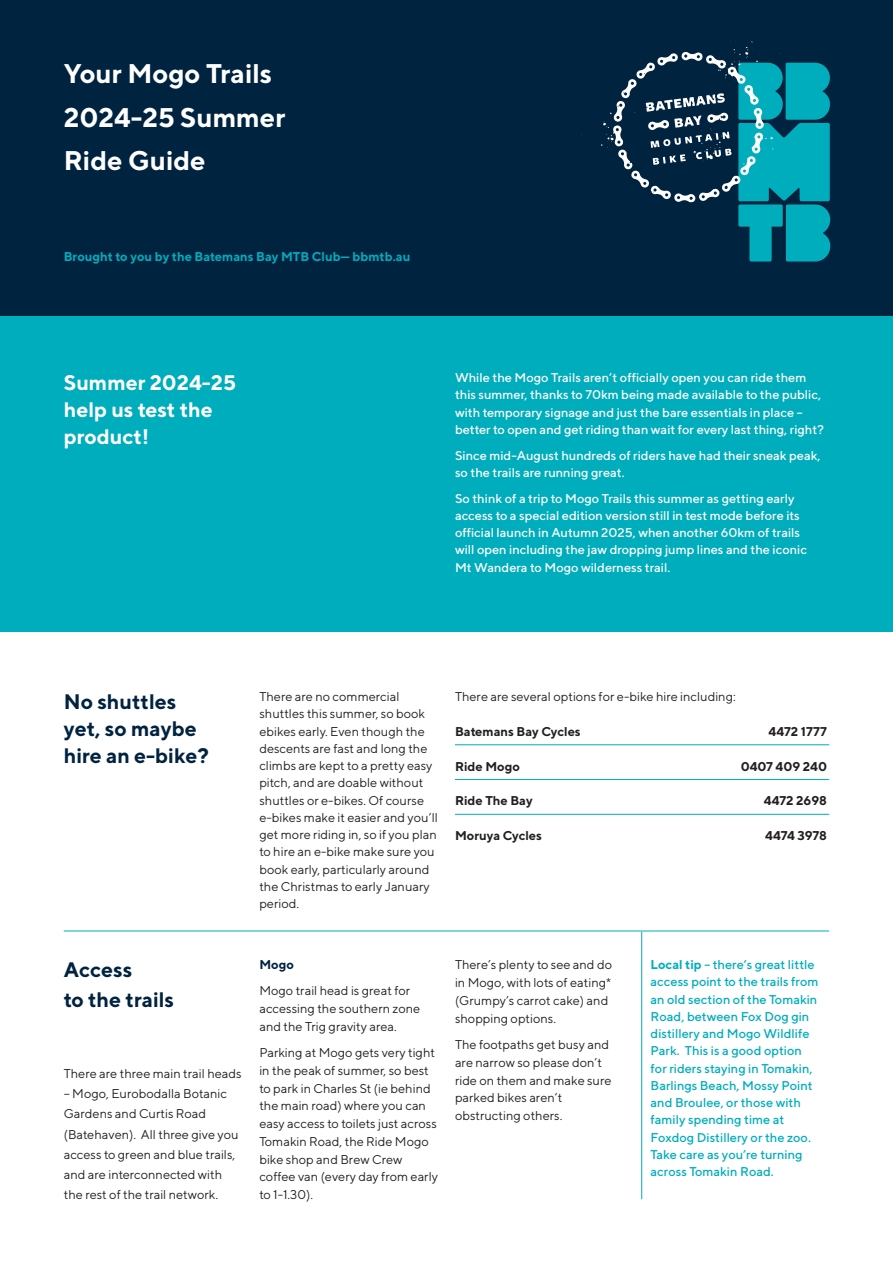
<style>
.page{position:relative;width:893px;height:1263px;background:#fff}
.page>*{position:absolute;margin:0;border:0;box-sizing:border-box;transform-origin:0 0}
.text{font:700 27px "TT Norms";color:#fff}
.head_2{font:700 21px/27px "TT Norms";color:#002340}
.head_1{font:700 21px/27px "TT Norms";color:#fff}
.head_1-2{font:700 21px/30px "TT Norms";color:#002340}
.text-2{font:12.75px/17.2px "TT Norms";color:#231f20}
.text-3{font:500 12.75px/17.2px "TT Norms";color:#fff}
.head_2-2{font:500 12.75px/17.2px "TT Norms";color:#00adbc}
.text-4{font:700 12.75px "TT Norms";color:#231f20}
.text-5{font:700 12.75px "TT Norms";color:#00adbc}
.head_2-3{font:700 12.75px "TT Norms";color:#002340}
.s1{font-weight:700}
</style>
<div class="page">
<div style="left:0;top:0;width:893px;height:316px;background:#002340"></div>
<hr style="left:64px;top:931px;width:765px;height:1px;background:#00adbc">
<div style="left:0;top:316px;width:893px;height:315px;background:#00adbc"></div>
<hr style="left:455px;top:744px;width:374px;height:1px;background:#00adbc">
<hr style="left:455px;top:779px;width:374px;height:1px;background:#00adbc">
<hr style="left:455px;top:814px;width:374px;height:1px;background:#00adbc">
<svg style="left:601px;top:41px;width:229px;height:220px"></svg>
<hr style="left:641px;top:932px;width:1px;height:267px;background:#00adbc">
<p class="text" style="left:64px;top:57px;width:210px">Your Mogo Trails</p>
<p class="text" style="left:64px;top:100px;width:223px">2024-25 Summer</p>
<p class="text" style="left:64px;top:143px;width:143px">Ride Guide</p>
<p class="text-5" style="left:64px;top:249px;width:348px">Brought to you by the Batemans Bay MTB Club— bbmtb.au</p>
<p class="head_1" style="left:64px;top:369px;width:174px">Summer 2024-25 help us test the product!</p>
<p class="text-3" style="left:455px;top:369px;width:371px">While the Mogo Trails aren’t officially open you can ride them this summer, thanks to 70km being made available to the public, with temporary signage and just the bare essentials in place – better to open and get riding than wait for every last thing, right?</p>
<p class="text-3" style="left:455px;top:446px;width:367px">Since mid-August hundreds of riders have had their sneak peak, so the trails are running great.</p>
<p class="text-3" style="left:455px;top:489px;width:353px">So think of a trip to Mogo Trails this summer as getting early access to a special edition version still in test mode before its official launch in Autumn 2025, when another 60km of trails will open including the jaw dropping jump lines and the iconic Mt Wandera to Mogo wilderness trail.</p>
<p class="head_2" style="left:64px;top:688px;width:147px">No shuttles yet, so maybe hire an e-bike?</p>
<p class="text-2" style="left:259px;top:688px;width:180px">There are no commercial shuttles this summer, so book ebikes early. Even though the descents are fast and long the climbs are kept to a pretty easy pitch, and are doable without shuttles or e-bikes. Of course e-bikes make it easier and you’ll get more riding in, so if you plan to hire an e-bike make sure you book early, particularly around the Christmas to early January period.</p>
<p class="text-2" style="left:455px;top:688px;width:282px">There are several options for e-bike hire including:</p>
<p class="text-4" style="left:455px;top:723px;width:127px">Batemans Bay Cycles</p>
<p class="text-4" style="left:769px;top:723px;width:60px">4472 1777</p>
<p class="text-4" style="left:455px;top:758px;width:66px">Ride Mogo</p>
<p class="text-4" style="left:741px;top:758px;width:88px">0407 409 240</p>
<p class="text-4" style="left:455px;top:793px;width:79px">Ride The Bay</p>
<p class="text-4" style="left:764px;top:793px;width:65px">4472 2698</p>
<p class="text-4" style="left:455px;top:828px;width:89px">Moruya Cycles</p>
<p class="text-4" style="left:765px;top:828px;width:63px">4474 3978</p>
<p class="head_1-2" style="left:64px;top:954px;width:112px">Access<br>to the trails</p>
<p class="text-2" style="left:64px;top:1065px;width:179px">There are three main trail heads</p>
<p class="text-2" style="left:64px;top:1083px;width:176px;line-height:20.2px">– Mogo, Eurobodalla Botanic<br>Gardens and Curtis Road (Batehaven). All three give you access to green and blue trails, and are interconnected with the rest of the trail network.</p>
<p class="head_2-3" style="left:259px;top:956px;width:36px">Mogo</p>
<p class="text-2" style="left:259px;top:982px;width:162px;line-height:17.7px">Mogo trail head is great for accessing the southern zone and the Trig gravity area.</p>
<p class="text-2" style="left:259px;top:1043px;width:180px;line-height:17.7px">Parking at Mogo gets very tight in the peak of summer, so best to park in Charles St (ie behind the main road) where you can easy access to toilets just across<br>Tomakin Road, the Ride Mogo bike shop and Brew Crew coffee van (every day from early to 1-1.30).</p>
<p class="text-2" style="left:455px;top:955px;width:159px;line-height:17.9px">There’s plenty to see and do in Mogo, with lots of eating* (Grumpy’s carrot cake) and shopping options.</p>
<p class="text-2" style="left:455px;top:1035px;width:158px;line-height:17.9px">The footpaths get busy and are narrow so please don’t ride on them and make sure parked bikes aren’t obstructing others.</p>
<p class="head_2-2" style="left:651px;top:956px;width:169px"><span class="s1">Local tip</span> – there’s great little access point to the trails from an old section of the Tomakin<br>Road, between Fox Dog gin distillery and Mogo Wildlife<br>Park. This is a good option for riders staying in Tomakin,<br>Barlings Beach, Mossy Point and Broulee, or those with family spending time at<br>Foxdog Distillery or the zoo.<br>Take care as you’re turning across Tomakin Road.</p>
</div>
